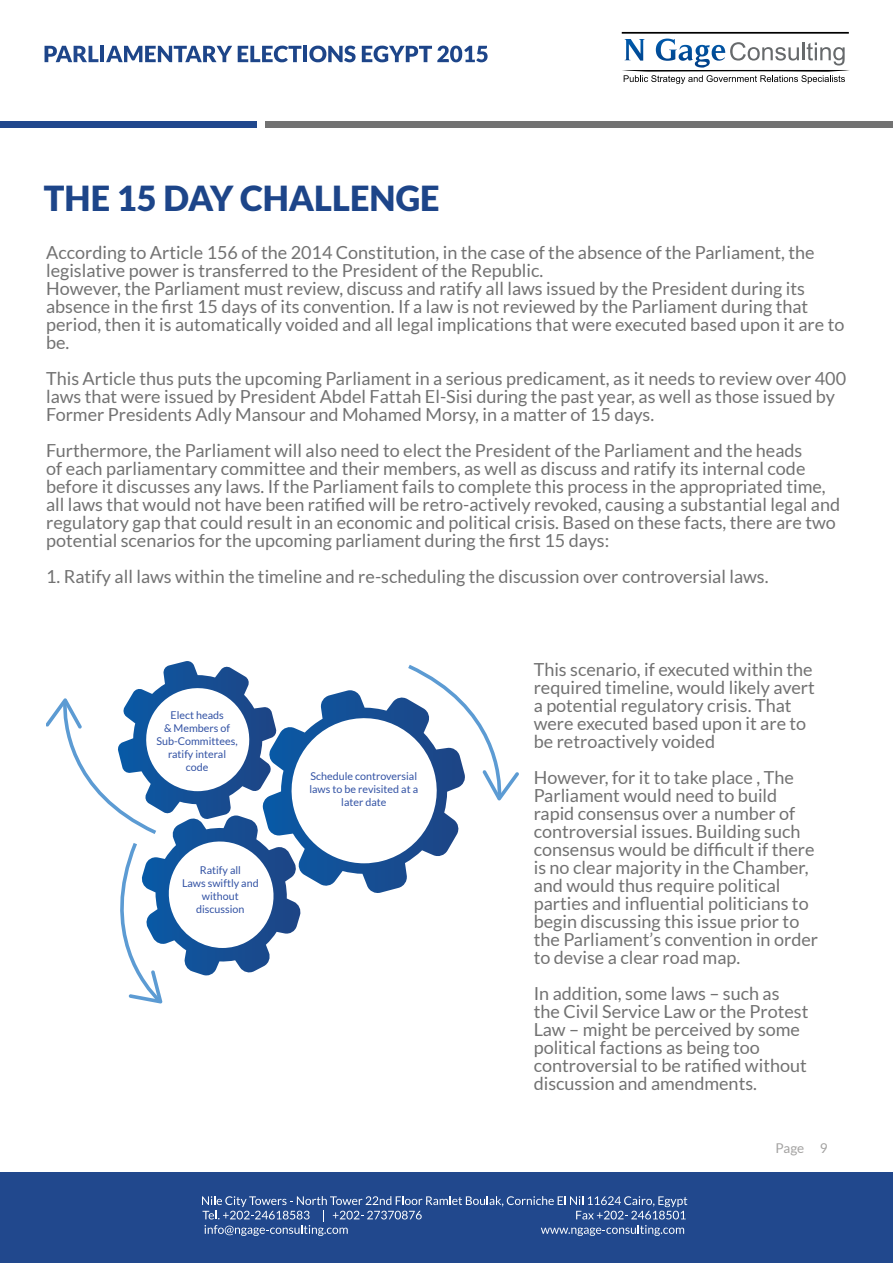
<style>
.page{position:relative;width:893px;height:1263px;background:#fff}
.page>*{position:absolute;margin:0;border:0;box-sizing:border-box;transform-origin:0 0}
.t1{font:900 34.5px "Lato";color:#1d4589}
.t2{font:18px/18px "Lato";color:#727272}
.t3{font:13.5px "Lato";color:#a4a3a2}
.t4{font:10.65px/12.9px "Lato";color:#3252a4;text-align:center}
</style>
<div class="page">
<div style="left:0;top:121px;width:256px;height:6px;background:#21488d"></div>
<div style="left:266px;top:121px;width:627px;height:6px;background:#727272"></div>
<svg style="left:45px;top:46px;width:53px;height:16px"></svg>
<hr style="left:101px;top:46px;width:3px;height:16px;background:#1d4589">
<svg style="left:106px;top:46px;width:126px;height:16px"></svg>
<svg style="left:238px;top:46px;width:63px;height:16px"></svg>
<hr style="left:303px;top:46px;width:4px;height:16px;background:#1d4589">
<svg style="left:309px;top:46px;width:47px;height:16px"></svg>
<svg style="left:362px;top:46px;width:126px;height:16px"></svg>
<div style="left:0;top:1172px;width:893px;height:91px;background:#21488d"></div>
<svg style="left:202px;top:1196px;width:485px;height:40px"></svg>
<hr style="left:622px;top:32px;width:227px;height:2px;background:#000">
<svg style="left:622px;top:39px;width:228px;height:45px"></svg>
<svg style="left:46px;top:661px;width:473px;height:342px"></svg>
<h1 class="t1" style="left:44px;top:178px;width:397px">THE 15 DAY CHALLENGE</h1>
<p class="t2" style="left:46px;top:243px;width:800px">According to Article 156 of the 2014 Constitution, in the case of the absence of the Parliament, the legislative power is transferred to the President of the Republic.<br>However, the Parliament must review, discuss and ratify all laws issued by the President during its absence in the first 15 days of its convention. If a law is not reviewed by the Parliament during that period, then it is automatically voided and all legal implications that were executed based upon it are to be.</p>
<p class="t2" style="left:46px;top:369px;width:801px">This Article thus puts the upcoming Parliament in a serious predicament, as it needs to review over 400 laws that were issued by President Abdel Fattah El-Sisi during the past year, as well as those issued by<br>Former Presidents Adly Mansour and Mohamed Morsy, in a matter of 15 days.</p>
<p class="t2" style="left:46px;top:441px;width:795px">Furthermore, the Parliament will also need to elect the President of the Parliament and the heads<br>of each parliamentary committee and their members, as well as discuss and ratify its internal code before it discusses any laws. If the Parliament fails to complete this process in the appropriated time, all laws that would not have been ratified will be retro-actively revoked, causing a substantial legal and regulatory gap that could result in an economic and political crisis. Based on these facts, there are two potential scenarios for the upcoming parliament during the first 15 days:</p>
<p class="t2" style="left:46px;top:567px;width:724px">1. Ratify all laws within the timeline and re-scheduling the discussion over controversial laws.</p>
<p class="t4" style="left:157px;top:709px;width:83px">Elect heads<br>&amp; Members of<br>Sub-Committees, ratify interal code</p>
<p class="t4" style="left:182px;top:864px;width:78px">Ratify all<br>Laws swiftly and without discussion</p>
<p class="t4" style="left:309px;top:769px;width:110px">Schedule controversial laws to be revisited at a later date</p>
<p class="t2" style="left:534px;top:660px;width:283px">This scenario, if executed within the required timeline, would likely avert a potential regulatory crisis. That were executed based upon it are to be retroactively voided</p>
<p class="t2" style="left:534px;top:768px;width:286px">However, for it to take place , The Parliament would need to build rapid consensus over a number of controversial issues. Building such consensus would be difficult if there is no clear majority in the Chamber, and would thus require political parties and influential politicians to begin discussing this issue prior to the Parliament’s convention in order to devise a clear road map.</p>
<p class="t2" style="left:534px;top:984px;width:276px">In addition, some laws – such as the Civil Service Law or the Protest<br>Law – might be perceived by some political factions as being too controversial to be ratified without discussion and amendments.</p>
<p class="t3" style="left:776px;top:1140px;width:54px">Page 9</p>
</div>
